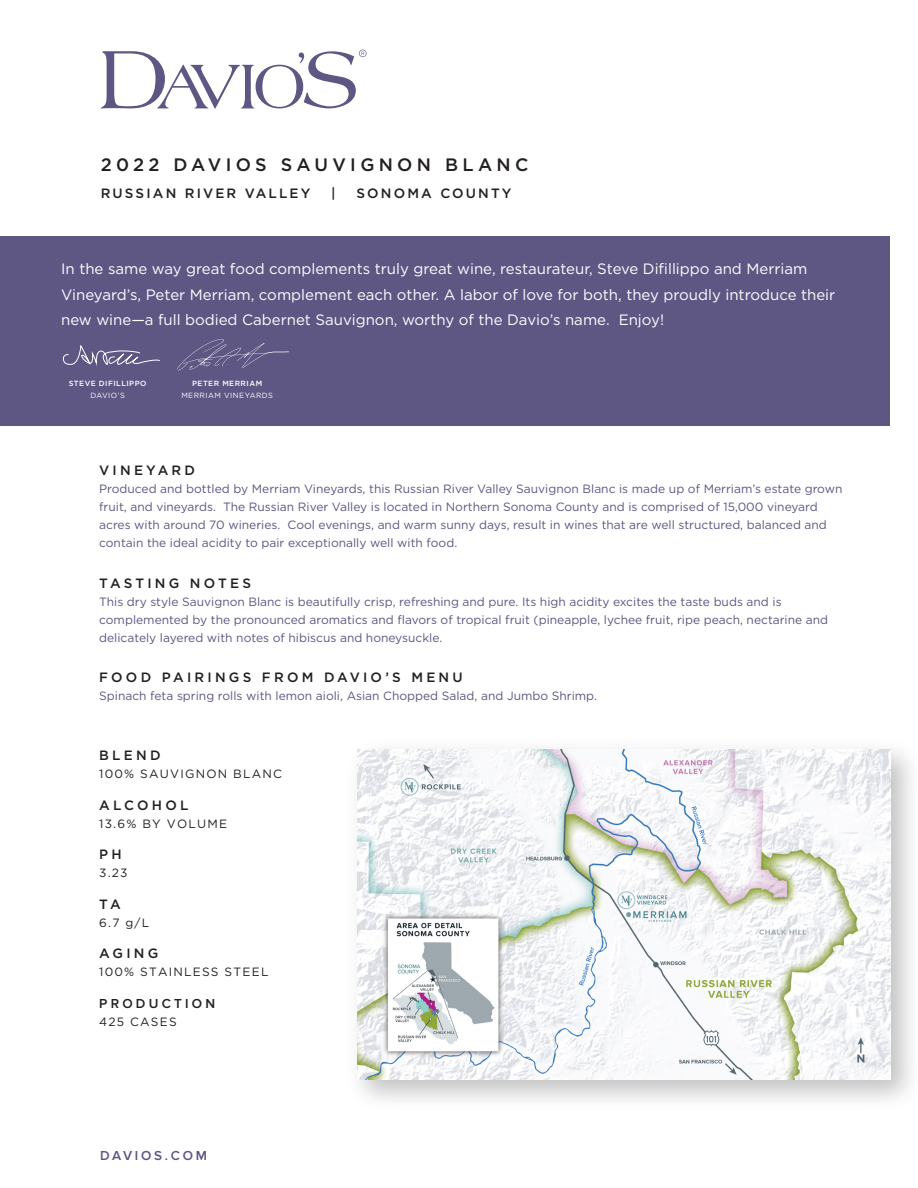
<style>
.page{position:relative;width:918px;height:1188px;background:#fff}
.page>*{position:absolute;margin:0;border:0;box-sizing:border-box;transform-origin:0 0}
.t1{font:500 18px "Gotham";letter-spacing:.24em;color:#231f20}
.t2{font:15px/25.5px "Gotham";color:#fff}
.t3{font:500 13.5px "Gotham";letter-spacing:.24em;color:#231f20}
.t4{font:500 13.5px "Gotham";letter-spacing:.16em;color:#231f20}
.t5{font:600 13.5px "Proxima Nova";letter-spacing:.2em;color:#5d5581}
.t6{font:600 13.5px "Proxima Nova";letter-spacing:.24em;color:#231f20}
.t7{font:12px/18px "Gotham";color:#5d5581}
.t8{font:12px "Gotham";letter-spacing:.1em;color:#231f20}
.t9{font:500 7.5px "Gotham";letter-spacing:.06em;color:#fff}
.t10{font:7.5px "Gotham";letter-spacing:.06em;color:#fff}
</style>
<div class="page">
<svg style="left:101px;top:50px;width:265px;height:58px"></svg>
<div style="left:0;top:237px;width:890px;height:189px;background:#5e5683"></div>
<svg style="left:63px;top:344px;width:97px;height:22px"></svg>
<svg style="left:177px;top:339px;width:112px;height:31px"></svg>
<img style="left:357px;top:749px;width:555px;height:352px">
<img style="left:357px;top:750px;width:533px;height:330px">
<h1 class="t1" style="left:101px;top:153px;width:429px">2022 DAVIOS SAUVIGNON BLANC</h1>
<p class="t4" style="left:101px;top:184px;width:211px">RUSSIAN RIVER VALLEY</p>
<p class="t3" style="left:331px;top:184px;width:6px">|</p>
<p class="t4" style="left:356px;top:184px;width:157px">SONOMA COUNTY</p>
<p class="t2" style="left:61px;top:256px;width:775px">In the same way great food complements truly great wine, restaurateur, Steve Difillippo and Merriam<br>Vineyard’s, Peter Merriam, complement each other. A labor of love for both, they proudly introduce their new wine—a full bodied Cabernet Sauvignon, worthy of the Davio’s name. Enjoy!</p>
<p class="t9" style="left:69px;top:379px;width:79px">STEVE DIFILLIPPO</p>
<p class="t10" style="left:91px;top:391px;width:36px">DAVIO’S</p>
<p class="t9" style="left:192px;top:379px;width:72px">PETER MERRIAM</p>
<p class="t10" style="left:181px;top:391px;width:93px">MERRIAM VINEYARDS</p>
<p class="t3" style="left:99px;top:461px;width:97px">VINEYARD</p>
<p class="t7" style="left:99px;top:480px;width:745px">Produced and bottled by Merriam Vineyards, this Russian River Valley Sauvignon Blanc is made up of Merriam’s estate grown fruit, and vineyards. The Russian River Valley is located in Northern Sonoma County and is comprised of 15,000 vineyard acres with around 70 wineries. Cool evenings, and warm sunny days, result in wines that are well structured, balanced and contain the ideal acidity to pair exceptionally well with food.</p>
<p class="t3" style="left:99px;top:574px;width:153px">TASTING NOTES</p>
<p class="t7" style="left:99px;top:592px;width:730px">This dry style Sauvignon Blanc is beautifully crisp, refreshing and pure. Its high acidity excites the taste buds and is complemented by the pronounced aromatics and flavors of tropical fruit (pineapple, lychee fruit, ripe peach, nectarine and delicately layered with notes of hibiscus and honeysuckle.</p>
<p class="t3" style="left:99px;top:668px;width:365px">FOOD PAIRINGS FROM DAVIO’S MENU</p>
<p class="t7" style="left:99px;top:687px;width:499px">Spinach feta spring rolls with lemon aioli, Asian Chopped Salad, and Jumbo Shrimp.</p>
<p class="t3" style="left:99px;top:746px;width:63px">BLEND</p>
<p class="t8" style="left:99px;top:766px;width:184px">100% SAUVIGNON BLANC</p>
<p class="t3" style="left:99px;top:796px;width:91px">ALCOHOL</p>
<p class="t8" style="left:99px;top:816px;width:129px">13.6% BY VOLUME</p>
<p class="t3" style="left:99px;top:845px;width:24px">PH</p>
<p class="t8" style="left:99px;top:865px;width:30px">3.23</p>
<p class="t3" style="left:99px;top:895px;width:23px">TA</p>
<p class="t8" style="left:99px;top:915px;width:52px">6.7 g/L</p>
<p class="t3" style="left:99px;top:944px;width:61px">AGING</p>
<p class="t8" style="left:99px;top:964px;width:171px">100% STAINLESS STEEL</p>
<p class="t6" style="left:99px;top:995px;width:118px">PRODUCTION</p>
<p class="t8" style="left:99px;top:1014px;width:79px">425 CASES</p>
<p class="t5" style="left:100px;top:1148px;width:108px">DAVIOS.COM</p>
</div>
